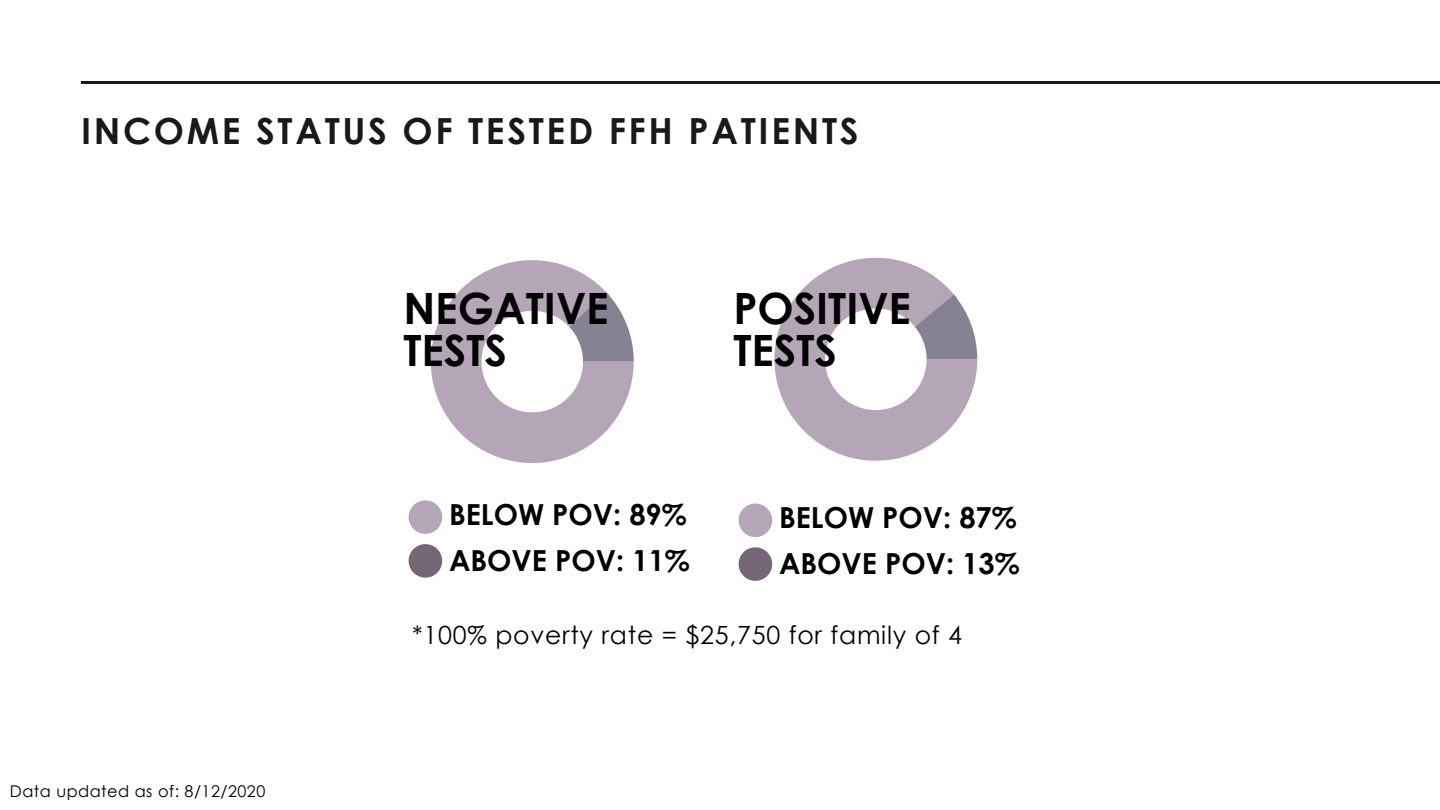
<style>
.page{position:relative;width:1440px;height:810px;background:#fff}
.page>*{position:absolute;margin:0;border:0;box-sizing:border-box;transform-origin:0 0}
.t1{font:700 43.2px/41.7px "Century Gothic";color:#000}
.t2{font:700 36px "Century Gothic";letter-spacing:.075em;color:#191919}
.t3{font:700 29px/45.8px "Century Gothic";color:#000}
.t4{font:25.1px "Century Gothic";letter-spacing:.03em;color:#000}
.t5{font:16.2px "Century Gothic";letter-spacing:.03em;color:#000}
</style>
<div class="page">
<hr style="left:81px;top:81px;width:1359px;height:2px;background:#191919">
<svg style="left:774px;top:258px;width:203px;height:203px"></svg>
<svg style="left:431px;top:260px;width:203px;height:203px"></svg>
<svg style="left:409px;top:500px;width:33px;height:34px"></svg>
<svg style="left:409px;top:544px;width:33px;height:34px"></svg>
<svg style="left:739px;top:504px;width:33px;height:33px"></svg>
<svg style="left:739px;top:547px;width:33px;height:34px"></svg>
<p class="t2" style="left:81px;top:108px;width:779px">INCOME STATUS OF TESTED FFH PATIENTS</p>
<h1 class="t1" style="left:403px;top:286px;width:207px">NEGATIVE<br>TESTS</h1>
<h1 class="t1" style="left:733px;top:286px;width:179px">POSITIVE<br>TESTS</h1>
<p class="t3" style="left:449px;top:491px;width:242px">BELOW POV: 89%<br>ABOVE POV: 11%</p>
<p class="t3" style="left:779px;top:494px;width:242px">BELOW POV: 87%<br>ABOVE POV: 13%</p>
<p class="t5" style="left:10px;top:780px;width:257px">Data updated as of: 8/12/2020</p>
<p class="t4" style="left:412px;top:618px;width:552px">*100% poverty rate = $25,750 for family of 4</p>
</div>
